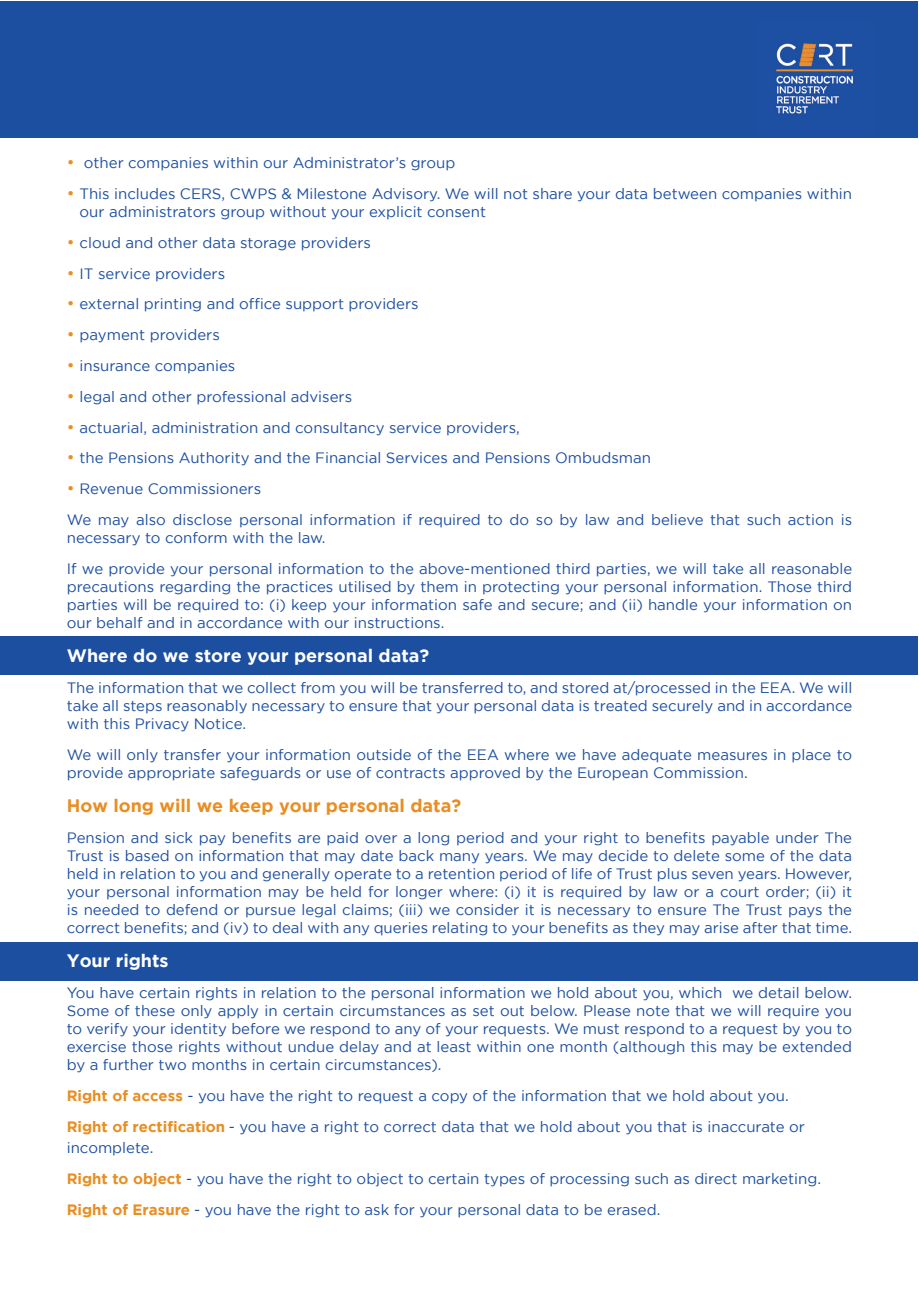
<style>
.page{position:relative;width:919px;height:1289px;background:#fff}
.page>*{position:absolute;margin:0;border:0;box-sizing:border-box;transform-origin:0 0}
.t1{font:700 18px "Gotham";color:#fff}
.t2{font:700 18px "Gotham";color:#e88e22}
.t3{font:15px/18px "Gotham";color:#1d4fa1}
.s1{font-size:16.5px;color:#e88e22}
.s2{font-weight:700;color:#e88e22}
</style>
<div class="page">
<div style="left:0;top:636px;width:917px;height:39px;background:#1d4fa1"></div>
<div style="left:0;top:942px;width:917px;height:39px;background:#1d4fa1"></div>
<div style="left:1px;top:1px;width:917px;height:136px;background:#1d4fa1"></div>
<img style="left:776px;top:43px;width:77px;height:71px">
<p class="t3" style="left:67px;top:154px;width:390px"><span class="s1">•</span> other companies within our Administrator’s group</p>
<p class="t3" style="left:80px;top:184px;width:774px;text-indent:-13px"><span class="s1">•</span> This includes CERS, CWPS &amp; Milestone Advisory. We will not share your data between companies within our administrators group without your explicit consent</p>
<p class="t3" style="left:67px;top:233px;width:305px"><span class="s1">•</span> cloud and other data storage providers</p>
<p class="t3" style="left:67px;top:264px;width:160px"><span class="s1">•</span> IT service providers</p>
<p class="t3" style="left:67px;top:295px;width:353px"><span class="s1">•</span> external printing and office support providers</p>
<p class="t3" style="left:67px;top:326px;width:154px"><span class="s1">•</span> payment providers</p>
<p class="t3" style="left:67px;top:356px;width:170px"><span class="s1">•</span> insurance companies</p>
<p class="t3" style="left:67px;top:387px;width:287px"><span class="s1">•</span> legal and other professional advisers</p>
<p class="t3" style="left:67px;top:418px;width:454px"><span class="s1">•</span> actuarial, administration and consultancy service providers,</p>
<p class="t3" style="left:67px;top:449px;width:585px"><span class="s1">•</span> the Pensions Authority and the Financial Services and Pensions Ombudsman</p>
<p class="t3" style="left:67px;top:473px;width:786px;line-height:30.8px"><span class="s1">•</span> Revenue Commissioners<br>We may also disclose personal information if required to do so by law and believe that such action is</p>
<p class="t3" style="left:67px;top:522px;width:786px;line-height:30.8px">necessary to conform with the law.<br>If we provide your personal information to the above-mentioned third parties, we will take all reasonable</p>
<p class="t3" style="left:67px;top:577px;width:786px;text-align:justify">precautions regarding the practices utilised by them in protecting your personal information. Those third parties will be required to: (i) keep your information safe and secure; and (ii) handle your information on our behalf and in accordance with our instructions.</p>
<p class="t1" style="left:67px;top:645px;width:364px">Where do we store your personal data?</p>
<p class="t3" style="left:67px;top:678px;width:787px;text-align:justify">The information that we collect from you will be transferred to, and stored at/processed in the EEA. We will take all steps reasonably necessary to ensure that your personal data is treated securely and in accordance with this Privacy Notice.</p>
<p class="t3" style="left:67px;top:745px;width:786px">We will only transfer your information outside of the EEA where we have adequate measures in place to provide appropriate safeguards or use of contracts approved by the European Commission.</p>
<p class="t2" style="left:67px;top:795px;width:396px">How long will we keep your personal data?</p>
<p class="t3" style="left:67px;top:828px;width:786px;text-align:justify">Pension and sick pay benefits are paid over a long period and your right to benefits payable under The Trust is based on information that may date back many years. We may decide to delete some of the data held in relation to you and generally operate to a retention period of life of Trust plus seven years. However, your personal information may be held for longer where: (i) it is required by law or a court order; (ii) it is needed to defend or pursue legal claims; (iii) we consider it is necessary to ensure The Trust pays the correct benefits; and (iv) to deal with any queries relating to your benefits as they may arise after that time.</p>
<p class="t1" style="left:67px;top:950px;width:103px">Your rights</p>
<p class="t3" style="left:67px;top:983px;width:786px;text-align:justify">You have certain rights in relation to the personal information we hold about you, which we detail below.<br>Some of these only apply in certain circumstances as set out below. Please note that we will require you to verify your identity before we respond to any of your requests. We must respond to a request by you to exercise those rights without undue delay and at least within one month (although this may be extended by a further two months in certain circumstances).</p>
<p class="t3" style="left:67px;top:1079px;width:739px;line-height:30.8px"><span class="s2">Right of access</span> - you have the right to request a copy of the information that we hold about you.<br><span class="s2">Right of rectification</span> - you have a right to correct data that we hold about you that is inaccurate or</p>
<p class="t3" style="left:67px;top:1132px;width:755px;line-height:30.8px">incomplete.<br><span class="s2">Right to object</span> - you have the right to object to certain types of processing such as direct marketing.<br><span class="s2">Right of Erasure</span> - you have the right to ask for your personal data to be erased.</p>
</div>
